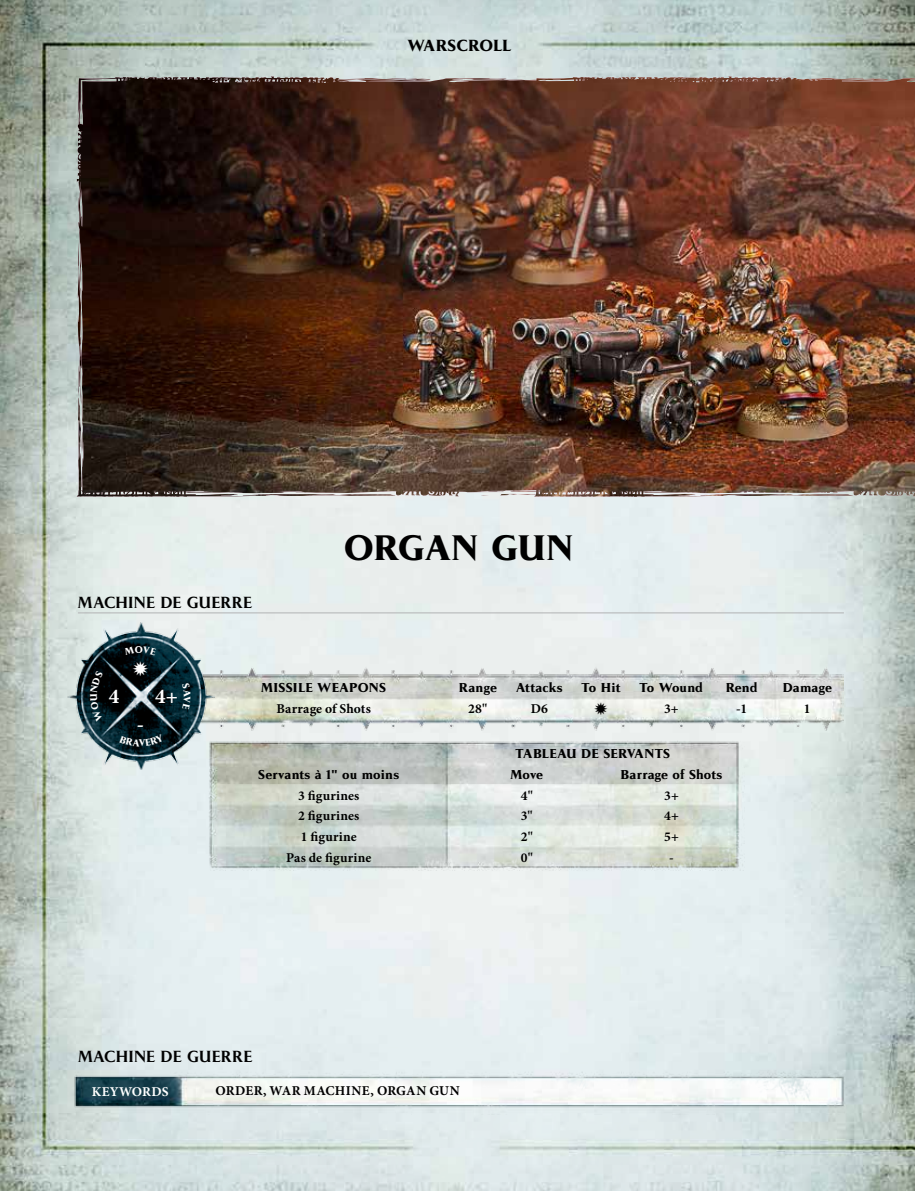
<style>
.page{position:relative;width:915px;height:1191px;background:#fff}
.page>*{position:absolute;margin:0;border:0;box-sizing:border-box;transform-origin:0 0}
.t1{font:700 33px "Pompei Std";letter-spacing:-.015em;color:#000}
.t2{font:700 21px "Minion Pro";color:#fff}
.t3{font:600 15px "Pompei Std";letter-spacing:.015em;color:#000}
.t4{font:700 15px "Pompei Std";letter-spacing:.005em;color:#000}
.t5{font:700 13.5px "Minion Pro";letter-spacing:.015em;color:#000}
.t6{font:700 13.5px "Minion Pro";letter-spacing:.01em;color:#fff}
.t7{font:700 12px "Pompei Std";letter-spacing:.015em;color:#000}
</style>
<div class="page">
<img style="left:0;top:0;width:914px;height:1191px">
<img style="left:214px;top:657px;width:629px;height:89px">
<img style="left:67px;top:622px;width:147px;height:147px">
<img style="left:202px;top:734px;width:632px;height:199px">
<img style="left:68px;top:1064px;width:778px;height:63px">
<hr style="left:78px;top:612px;width:765px;height:1px;background:#b1b2b3">
<img style="left:77px;top:76px;width:837px;height:421px">
<img style="left:605px;top:76px;width:124px;height:3px">
<svg style="left:182px;top:683px;width:8px;height:26px"></svg>
<svg style="left:119px;top:734px;width:45px;height:12px"></svg>
<svg style="left:90px;top:671px;width:13px;height:50px"></svg>
<svg style="left:594px;top:702px;width:13px;height:13px"></svg>
<svg style="left:124px;top:645px;width:33px;height:31px"></svg>
<p class="t4" style="left:407px;top:35px;width:105px">WARSCROLL</p>
<p class="t3" style="left:78px;top:592px;width:176px">MACHINE DE GUERRE</p>
<h1 class="t1" style="left:343px;top:526px;width:231px">ORGAN GUN</h1>
<h2 class="t2" style="left:109px;top:684px;width:12px">4</h2>
<h2 class="t2" style="left:155px;top:684px;width:24px">4+</h2>
<h2 class="t2" style="left:137px;top:712px;width:9px">-</h2>
<p class="t7" style="left:261px;top:680px;width:126px">MISSILE WEAPONS</p>
<p class="t7" style="left:458px;top:680px;width:40px">Range</p>
<p class="t7" style="left:516px;top:680px;width:48px">Attacks</p>
<p class="t7" style="left:581px;top:680px;width:41px">To Hit</p>
<p class="t7" style="left:639px;top:680px;width:65px">To Wound</p>
<p class="t7" style="left:725px;top:680px;width:34px">Rend</p>
<p class="t7" style="left:782px;top:680px;width:51px">Damage</p>
<p class="t5" style="left:276px;top:700px;width:96px">Barrage of Shots</p>
<p class="t5" style="left:468px;top:700px;width:21px">28"</p>
<p class="t5" style="left:530px;top:700px;width:19px">D6</p>
<p class="t5" style="left:663px;top:700px;width:16px">3+</p>
<p class="t5" style="left:736px;top:700px;width:12px">-1</p>
<p class="t5" style="left:803px;top:700px;width:8px">1</p>
<p class="t7" style="left:515px;top:745px;width:156px">TABLEAU DE SERVANTS</p>
<p class="t7" style="left:258px;top:766px;width:142px">Servants à 1" ou moins</p>
<p class="t7" style="left:510px;top:766px;width:34px">Move</p>
<p class="t7" style="left:620px;top:766px;width:103px">Barrage of Shots</p>
<p class="t5" style="left:298px;top:787px;width:63px">3 figurines</p>
<p class="t5" style="left:520px;top:787px;width:13px">4"</p>
<p class="t5" style="left:664px;top:787px;width:16px">3+</p>
<p class="t5" style="left:298px;top:808px;width:63px">2 figurines</p>
<p class="t5" style="left:520px;top:808px;width:13px">3"</p>
<p class="t5" style="left:664px;top:808px;width:16px">4+</p>
<p class="t5" style="left:300px;top:829px;width:58px">1 figurine</p>
<p class="t5" style="left:520px;top:829px;width:14px">2"</p>
<p class="t5" style="left:664px;top:829px;width:16px">5+</p>
<p class="t5" style="left:286px;top:850px;width:87px">Pas de figurine</p>
<p class="t5" style="left:520px;top:850px;width:14px">0"</p>
<p class="t5" style="left:669px;top:850px;width:6px">-</p>
<p class="t3" style="left:78px;top:1046px;width:176px">MACHINE DE GUERRE</p>
<p class="t6" style="left:92px;top:1083px;width:78px">KEYWORDS</p>
<p class="t5" style="left:215px;top:1083px;width:246px">ORDER, WAR MACHINE, ORGAN GUN</p>
</div>
